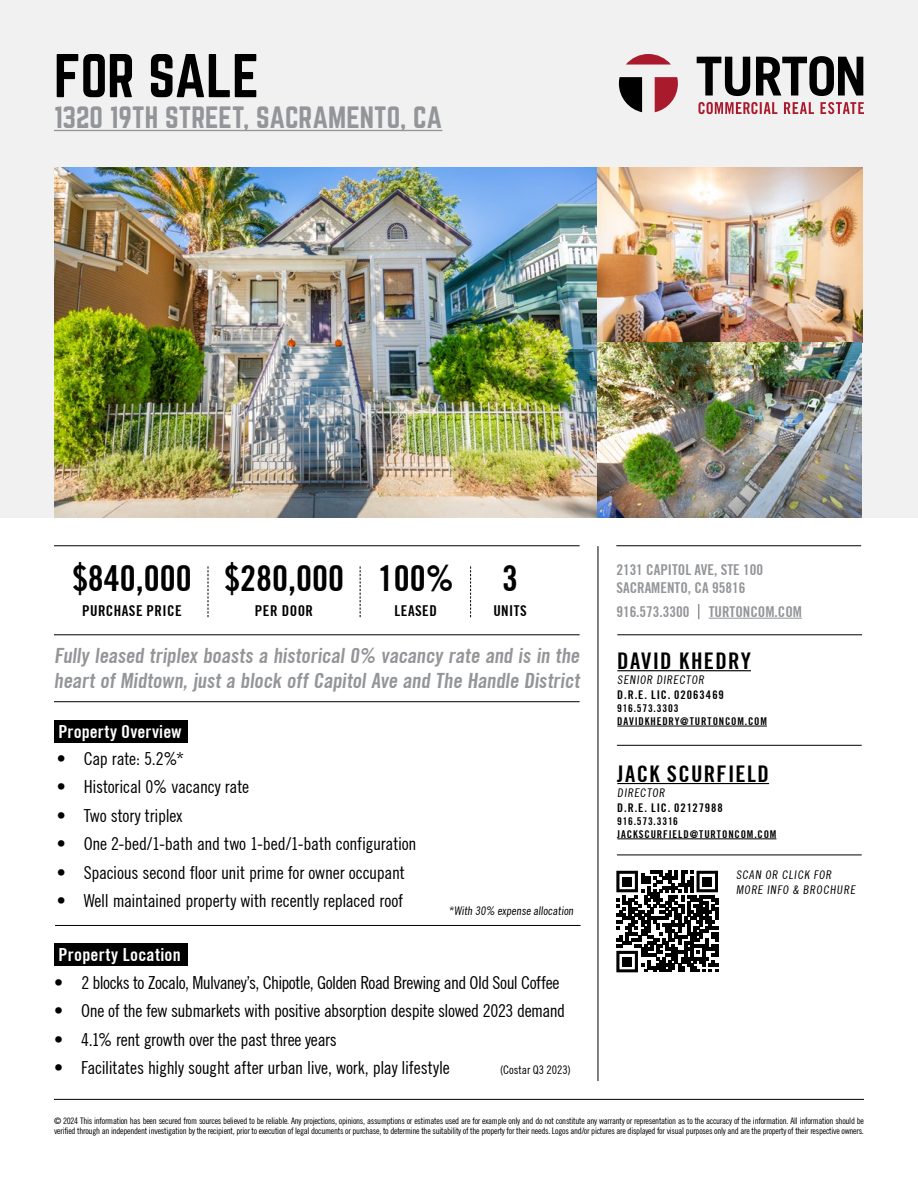
<style>
.page{position:relative;width:918px;height:1188px;background:#fff}
.page>*{position:absolute;margin:0;border:0;box-sizing:border-box;transform-origin:0 0}
.t1{font:54px "Norwester";letter-spacing:-.01em;color:#000}
.t2{font:700 condensed 36px "Trade Gothic No.20";color:#000}
.t3{font:27px "Norwester";color:#939598}
.t4{font:700 condensed 22.95px "Trade Gothic No.20";letter-spacing:.055em;color:#000}
.t5{font:700 condensed 21px/25.2px "Trade Gothic No.20";color:#939598}
.t6{font:condensed 18px "Trade Gothic No.18";letter-spacing:-.015em;color:#000}
.t7{font:condensed 18px "Trade Gothic No.18";letter-spacing:-.035em;color:#000}
.t8{font:700 condensed 18px "Trade Gothic No.20";letter-spacing:.01em;color:#fff}
.t9{font:700 condensed 15px/18px "Trade Gothic No.20";color:#939598}
.t10{font:700 condensed 15px "Trade Gothic No.20";letter-spacing:.03em;color:#000}
.t11{font:condensed 12px/15px "Trade Gothic No.18";color:#000}
.t12{font:700 condensed 12px "Trade Gothic No.20";letter-spacing:.08em;color:#000}
.t13{font:700 condensed 10.8px/12.9px "Trade Gothic No.20";letter-spacing:.075em;color:#000}
.t14{font:condensed 9px/10.5px "Trade Gothic No.18";letter-spacing:-.03em;color:#000}
</style>
<div class="page">
<div style="left:0;top:0;width:918px;height:518px;background:#f1f1f2"></div>
<hr style="left:54px;top:130px;width:388px;height:1px;background:#939598">
<hr style="left:598px;top:546px;width:1px;height:535px;background:#000">
<svg style="left:697px;top:56px;width:166px;height:40px"></svg>
<svg style="left:698px;top:102px;width:166px;height:12px"></svg>
<svg style="left:619px;top:54px;width:59px;height:58px"></svg>
<hr style="left:617px;top:634px;width:245px;height:1px;background:#000">
<hr style="left:617px;top:745px;width:245px;height:1px;background:#000">
<svg style="left:616px;top:871px;width:102px;height:101px"></svg>
<hr style="left:54px;top:1099px;width:810px;height:1px;background:#000">
<hr style="left:54px;top:701px;width:526px;height:1px;background:#000">
<div style="left:54px;top:720px;width:134px;height:23px;background:#000"></div>
<hr style="left:55px;top:925px;width:526px;height:1px;background:#000">
<div style="left:54px;top:943px;width:134px;height:23px;background:#000"></div>
<hr style="left:54px;top:634px;width:526px;height:1px;background:#000">
<hr style="left:709px;top:618px;width:93px;height:1px;background:#939598">
<svg style="left:698px;top:604px;width:1px;height:15px"></svg>
<hr style="left:616px;top:545px;width:245px;height:1px;background:#000">
<hr style="left:54px;top:545px;width:526px;height:1px;background:#000">
<img style="left:54px;top:167px;width:544px;height:351px">
<img style="left:598px;top:167px;width:264px;height:175px">
<img style="left:598px;top:342px;width:264px;height:176px">
<hr style="left:617px;top:855px;width:245px;height:1px;background:#000">
<svg style="left:208px;top:566px;width:1px;height:51px"></svg>
<svg style="left:360px;top:566px;width:1px;height:51px"></svg>
<svg style="left:470px;top:566px;width:1px;height:51px"></svg>
<hr style="left:617px;top:783px;width:152px;height:1px;background:#000">
<hr style="left:617px;top:839px;width:159px;height:1px;background:#000">
<hr style="left:617px;top:670px;width:134px;height:1px;background:#000">
<hr style="left:617px;top:726px;width:150px;height:1px;background:#000">
<h1 class="t1" style="left:54px;top:50px;width:207px">FOR SALE</h1>
<h3 class="t3" style="left:54px;top:104px;width:390px">1320 19TH STREET, SACRAMENTO, CA</h3>
<h2 class="t2" style="left:72px;top:557px;width:121px">$840,000</h2>
<h3 class="t10" style="left:82px;top:602px;width:101px">PURCHASE PRICE</h3>
<h2 class="t2" style="left:224px;top:557px;width:121px">$280,000</h2>
<h3 class="t10" style="left:255px;top:602px;width:60px">PER DOOR</h3>
<h2 class="t2" style="left:378px;top:557px;width:77px">100%</h2>
<h3 class="t10" style="left:395px;top:602px;width:44px">LEASED</h3>
<h2 class="t2" style="left:502px;top:557px;width:17px">3</h2>
<h3 class="t10" style="left:493px;top:602px;width:35px">UNITS</h3>
<h3 class="t5" style="left:54px;top:643px;width:530px">Fully leased triplex boasts a historical 0% vacancy rate and is in the heart of Midtown, just a block off Capitol Ave and The Handle District</h3>
<h3 class="t8" style="left:58px;top:721px;width:124px">Property Overview</h3>
<h3 class="t6" style="left:57px;top:748px;width:129px">• Cap rate: 5.2%*</h3>
<h3 class="t6" style="left:57px;top:776px;width:194px">• Historical 0% vacancy rate</h3>
<h3 class="t6" style="left:57px;top:805px;width:127px">• Two story triplex</h3>
<h3 class="t6" style="left:57px;top:833px;width:361px">• One 2-bed/1-bath and two 1-bed/1-bath configuration</h3>
<h3 class="t6" style="left:57px;top:862px;width:350px">• Spacious second floor unit prime for owner occupant</h3>
<h3 class="t6" style="left:57px;top:890px;width:348px">• Well maintained property with recently replaced roof</h3>
<h3 class="t8" style="left:58px;top:943px;width:124px">Property Location</h3>
<h3 class="t7" style="left:54px;top:972px;width:507px">• 2 blocks to Zocalo, Mulvaney’s, Chipotle, Golden Road Brewing and Old Soul Coffee</h3>
<h3 class="t6" style="left:54px;top:1000px;width:513px">• One of the few submarkets with positive absorption despite slowed 2023 demand</h3>
<h3 class="t6" style="left:54px;top:1029px;width:284px">• 4.1% rent growth over the past three years</h3>
<h3 class="t6" style="left:54px;top:1057px;width:397px">• Facilitates highly sought after urban live, work, play lifestyle</h3>
<h3 class="t11" style="left:448px;top:903px;width:128px">*With 30% expense allocation</h3>
<h3 class="t11" style="left:500px;top:1062px;width:72px">(Costar Q3 2023)</h3>
<h3 class="t9" style="left:616px;top:561px;width:148px">2131 CAPITOL AVE, STE 100<br>SACRAMENTO, CA 95816</h3>
<h3 class="t9" style="left:616px;top:603px;width:75px">916.573.3300</h3>
<h3 class="t9" style="left:709px;top:603px;width:95px">TURTONCOM.COM</h3>
<h3 class="t4" style="left:617px;top:647px;width:135px">DAVID KHEDRY</h3>
<h3 class="t11" style="left:617px;top:672px;width:90px">SENIOR DIRECTOR</h3>
<h3 class="t12" style="left:617px;top:688px;width:108px">D.R.E. LIC. 02063469</h3>
<p class="t13" style="left:617px;top:702px;width:151px">916.573.3303<br>DAVIDKHEDRY@TURTONCOM.COM</p>
<h3 class="t4" style="left:617px;top:760px;width:153px">JACK SCURFIELD</h3>
<h3 class="t11" style="left:617px;top:785px;width:51px">DIRECTOR</h3>
<h3 class="t12" style="left:617px;top:800px;width:107px">D.R.E. LIC. 02127988</h3>
<p class="t13" style="left:617px;top:815px;width:161px">916.573.3316<br>JACKSCURFIELD@TURTONCOM.COM</p>
<h3 class="t11" style="left:736px;top:868px;width:123px">SCAN OR CLICK FOR<br>MORE INFO &amp; BROCHURE</h3>
<p class="t14" style="left:54px;top:1115px;width:812px">© 2024 This information has been secured from sources believed to be reliable. Any projections, opinions, assumptions or estimates used are for example only and do not constitute any warranty or representation as to the accuracy of the information. All information should be verified through an independent investigation by the recipient, prior to execution of legal documents or purchase, to determine the suitability of the property for their needs. Logos and/or pictures are displayed for visual purposes only and are the property of their respective owners.</p>
</div>
